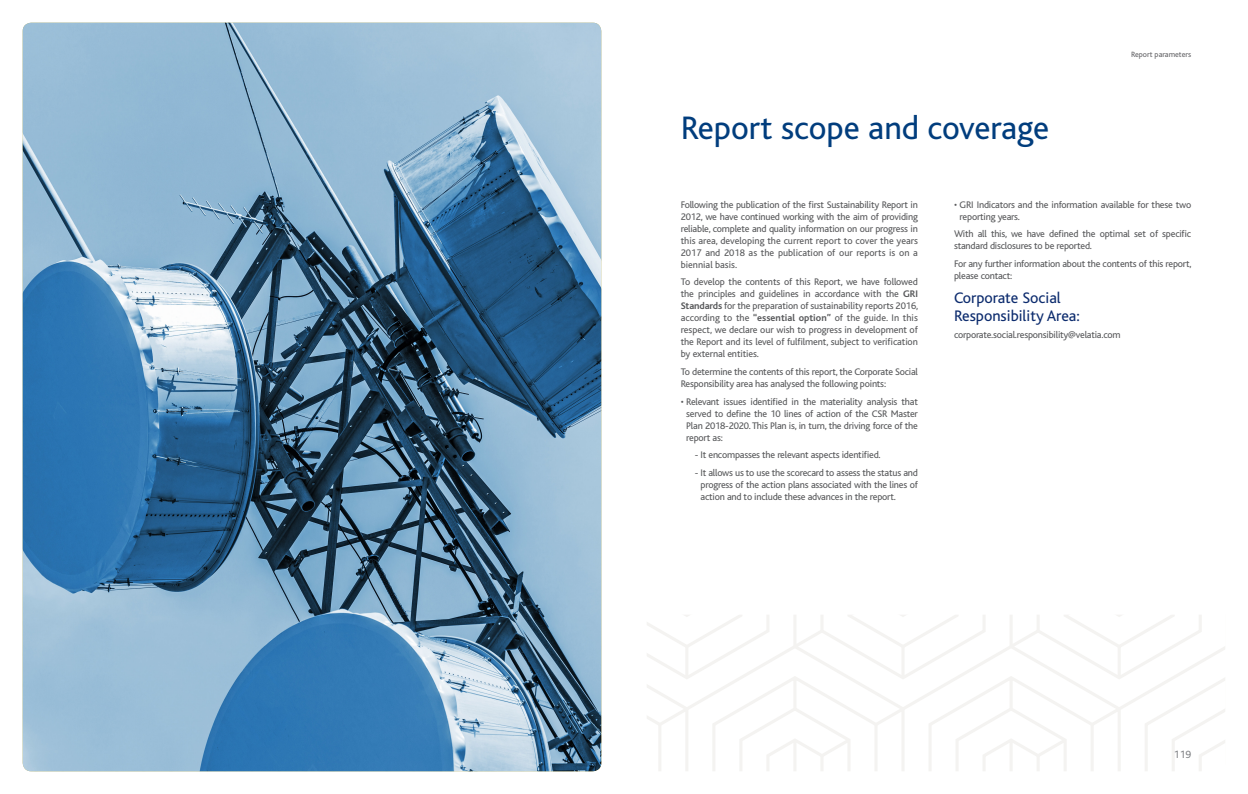
<style>
.page{position:relative;width:1248px;height:794px;background:#fff}
.page>*{position:absolute;margin:0;border:0;box-sizing:border-box;transform-origin:0 0}
.t1{font:34px "Bliss";color:#013d7d}
.t2{font:16px/18px "Bliss";color:#0d2c6e}
.t3{font:11px "Bliss";color:#808285}
.t4{font:10px/12px "Bliss";letter-spacing:-.02em;color:#57585a;text-align:justify}
.t5{font:8px "Bliss";color:#636366}
.s1{font-weight:700}
</style>
<div class="page">
<svg style="left:647px;top:615px;width:578px;height:156px"></svg>
<img style="left:23px;top:23px;width:578px;height:748px">
<p class="t1" style="left:680px;top:110px;width:370px">Report scope and coverage</p>
<p class="t5" style="left:1130px;top:50px;width:62px">Report parameters</p>
<p class="t4" style="left:680px;top:198px;width:239px">Following the publication of the first Sustainability Report in 2012, we have continued working with the aim of providing reliable, complete and quality information on our progress in this area, developing the current report to cover the years 2017 and 2018 as the publication of our reports is on a biennial basis.</p>
<p class="t4" style="left:680px;top:276px;width:239px">To develop the contents of this Report, we have followed the principles and guidelines in accordance with the <span class="s1">GRI Standards</span> for the preparation of sustainability reports 2016, according to the <span class="s1">“essential option”</span> of the guide. In this respect, we declare our wish to progress in development of the Report and its level of fulfilment, subject to verification by external entities.</p>
<p class="t4" style="left:680px;top:366px;width:239px">To determine the contents of this report, the Corporate Social<br>Responsibility area has analysed the following points:</p>
<p class="t4" style="left:686px;top:395px;width:233px;text-indent:-6px">• Relevant issues identified in the materiality analysis that served to define the 10 lines of action of the CSR Master Plan 2018-2020. This Plan is, in turn, the driving force of the report as:</p>
<p class="t4" style="left:694px;top:449px;width:187px">- It encompasses the relevant aspects identified.</p>
<p class="t4" style="left:700px;top:467px;width:219px;text-indent:-6px">- It allows us to use the scorecard to assess the status and progress of the action plans associated with the lines of action and to include these advances in the report.</p>
<p class="t4" style="left:959px;top:198px;width:233px;text-indent:-6px">• GRI Indicators and the information available for these two reporting years.</p>
<p class="t4" style="left:954px;top:228px;width:239px">With all this, we have defined the optimal set of specific standard disclosures to be reported.</p>
<p class="t4" style="left:954px;top:258px;width:239px">For any further information about the contents of this report, please contact:</p>
<p class="t2" style="left:954px;top:289px;width:127px">Corporate Social<br>Responsibility Area:</p>
<p class="t4" style="left:954px;top:329px;width:168px">corporate.social.responsibility@velatia.com</p>
<p class="t3" style="left:1173px;top:749px;width:19px">119</p>
</div>
